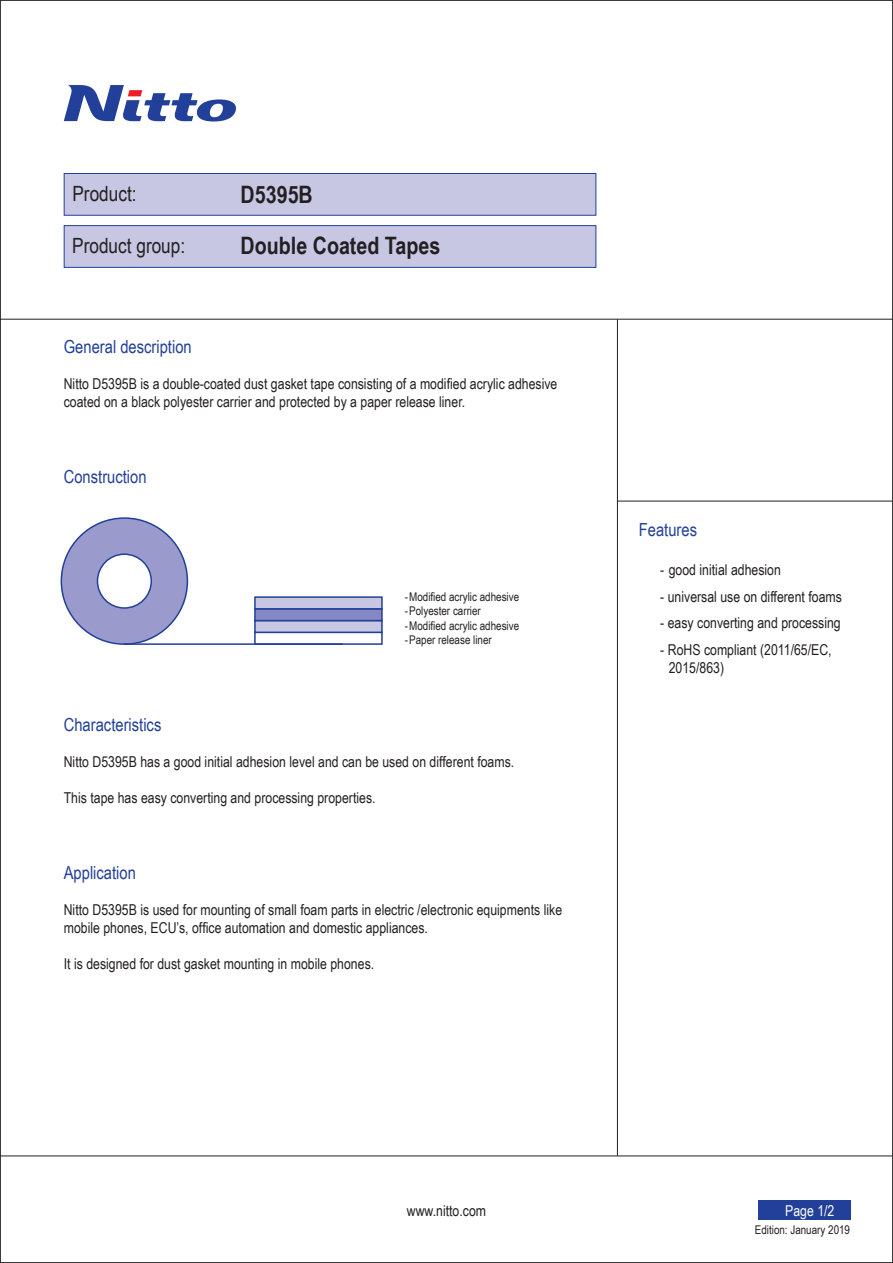
<style>
.page{position:relative;width:893px;height:1263px;background:#fff}
.page>*{position:absolute;margin:0;border:0;box-sizing:border-box;transform-origin:0 0}
.t1{font:700 24px/51px "Arial Narrow";color:#231f20}
.t2{font:21px "Arial Narrow";color:#231f20}
.t3{font:18px "Arial Narrow";color:#223f99}
.t4{font:15px/18px "Arial Narrow";color:#231f20}
.t5{font:15px "Arial Narrow";color:#fff}
.t6{font:12px/14.4px "Arial Narrow";color:#231f20}
</style>
<div class="page">
<hr style="left:0;top:319px;width:893px;height:1px;background:#231f20">
<hr style="left:0;top:1155px;width:893px;height:1px;background:#231f20">
<hr style="left:617px;top:319px;width:1px;height:836px;background:#231f20">
<hr style="left:618px;top:501px;width:275px;height:1px;background:#231f20">
<div style="left:758px;top:1200px;width:92px;height:20px;background:#223f99"></div>
<div style="left:64px;top:173px;width:532px;height:43px;background:#c7c7e3;border:1px solid #223f99"></div>
<div style="left:64px;top:225px;width:532px;height:43px;background:#c7c7e3;border:1px solid #223f99"></div>
<svg style="left:64px;top:85px;width:172px;height:36px"></svg>
<div style="left:61px;top:518px;width:126px;height:126px;background:#9a9bcc;border-radius:50%"></div>
<div style="left:97px;top:554px;width:54px;height:54px;background:#fff;border-radius:50%"></div>
<div style="left:97px;top:553px;width:55px;height:56px;border:2px solid #223f99;border-radius:50%"></div>
<hr style="left:124px;top:643px;width:219px;height:2px;background:#223f99">
<div style="left:254px;top:632px;width:129px;height:13px;border:2px solid #223f99"></div>
<div style="left:254px;top:620px;width:129px;height:13px;background:#c7c7e3;border:2px solid #223f99"></div>
<div style="left:254px;top:608px;width:129px;height:13px;background:#8588c2;border:2px solid #223f99"></div>
<div style="left:254px;top:596px;width:129px;height:14px;background:#c7c7e3;border:2px solid #223f99"></div>
<h2 class="t2" style="left:72px;top:179px;width:66px">Product:</h2>
<h2 class="t2" style="left:72px;top:230px;width:114px">Product group:</h2>
<h1 class="t1" style="left:241px;top:168px;width:201px">D5395B<br>Double Coated Tapes</h1>
<p class="t3" style="left:64px;top:334px;width:129px">General description</p>
<p class="t4" style="left:64px;top:374px;width:495px">Nitto D5395B is a double-coated dust gasket tape consisting of a modified acrylic adhesive coated on a black polyester carrier and protected by a paper release liner.</p>
<p class="t3" style="left:64px;top:463px;width:84px">Construction</p>
<p class="t6" style="left:405px;top:589px;width:116px">-Modified acrylic adhesive -Polyester carrier -Modified acrylic adhesive -Paper release liner</p>
<p class="t3" style="left:64px;top:712px;width:99px">Characteristics</p>
<p class="t4" style="left:64px;top:752px;width:452px">Nitto D5395B has a good initial adhesion level and can be used on different foams.</p>
<p class="t4" style="left:64px;top:788px;width:313px">This tape has easy converting and processing properties.</p>
<p class="t3" style="left:64px;top:859px;width:74px">Application</p>
<p class="t4" style="left:64px;top:900px;width:500px">Nitto D5395B is used for mounting of small foam parts in electric /electronic equipments like mobile phones, ECU’s, office automation and domestic appliances.</p>
<p class="t4" style="left:64px;top:954px;width:312px">It is designed for dust gasket mounting in mobile phones.</p>
<p class="t3" style="left:639px;top:516px;width:60px">Features</p>
<p class="t4" style="left:660px;top:560px;width:122px">- good initial adhesion</p>
<p class="t4" style="left:660px;top:587px;width:183px">- universal use on different foams</p>
<p class="t4" style="left:660px;top:613px;width:182px">- easy converting and processing</p>
<p class="t4" style="left:669px;top:640px;width:164px;text-indent:-9px">- RoHS compliant (2011/65/EC,<br>2015/863)</p>
<p class="t4" style="left:407px;top:1201px;width:81px">www.nitto.com</p>
<p class="t5" style="left:785px;top:1199px;width:51px">Page 1/2</p>
<p class="t6" style="left:755px;top:1222px;width:97px">Edition: January 2019</p>
</div>
